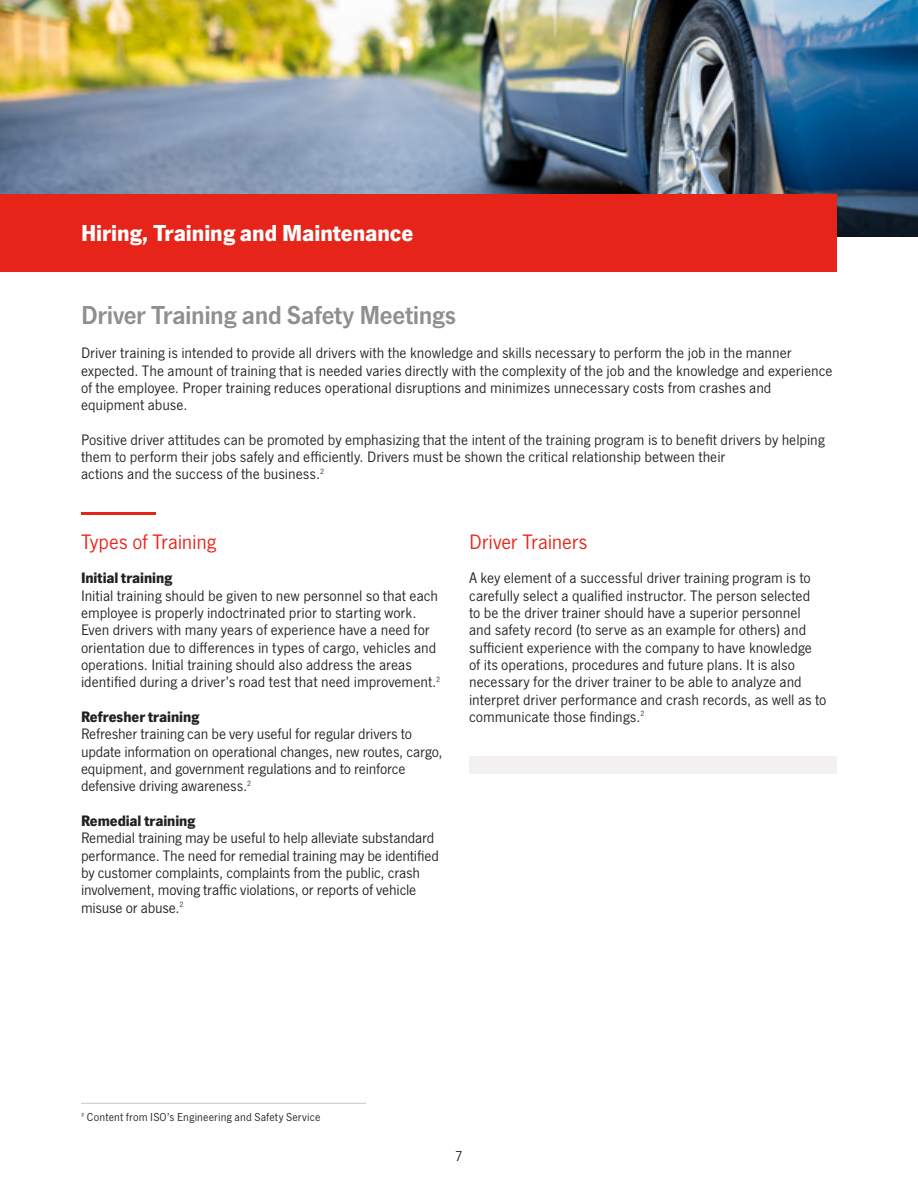
<style>
.page{position:relative;width:918px;height:1188px;background:#fff}
.page>*{position:absolute;margin:0;border:0;box-sizing:border-box;transform-origin:0 0}
.subhead_-_large_-_re{font:600 27px "SF News Gothic";letter-spacing:-.015em;color:#8f8f8f}
.headline_-_small{font:700 24px "SF News Gothic";letter-spacing:-.005em;color:#fff}
.subhead_-_medium_-_r{font:21.75px "SF News Gothic";letter-spacing:-.01em;color:#e72419}
.body{font:15.75px/17.2px "SF News Gothic";letter-spacing:-.005em;color:#231f20}
.subhead_-_small_-_bo{font:700 15.75px "SF News Gothic";letter-spacing:-.005em;color:#231f20}
.t1{font:15px "SF News Gothic";color:#231f20}
.body-2{font:12px "SF News Gothic";letter-spacing:.01em;color:#231f20}
</style>
<div class="page">
<hr style="left:81px;top:1103px;width:285px;height:1px;background:#c7c8ca">
<img style="left:1px;top:0;width:917px;height:237px">
<div style="left:0;top:194px;width:837px;height:78px;background:#e72419"></div>
<hr style="left:81px;top:512px;width:75px;height:2px;background:#e72419">
<div style="left:469px;top:757px;width:368px;height:17px;background:#f3f0f1"></div>
<p class="headline_-_small" style="left:81px;top:219px;width:334px">Hiring, Training and Maintenance</p>
<p class="subhead_-_large_-_re" style="left:81px;top:300px;width:377px">Driver Training and Safety Meetings</p>
<p class="body" style="left:81px;top:345px;width:753px">Driver training is intended to provide all drivers with the knowledge and skills necessary to perform the job in the manner expected. The amount of training that is needed varies directly with the complexity of the job and the knowledge and experience of the employee. Proper training reduces operational disruptions and minimizes unnecessary costs from crashes and equipment abuse.</p>
<p class="body" style="left:81px;top:431px;width:745px">Positive driver attitudes can be promoted by emphasizing that the intent of the training program is to benefit drivers by helping them to perform their jobs safely and efficiently. Drivers must be shown the critical relationship between their</p>
<p class="body" style="left:81px;top:466px;width:245px">actions and the success of the business.<sup>2</sup></p>
<p class="subhead_-_medium_-_r" style="left:81px;top:530px;width:137px">Types of Training</p>
<p class="subhead_-_small_-_bo" style="left:81px;top:569px;width:93px">Initial training</p>
<p class="body" style="left:81px;top:587px;width:361px">Initial training should be given to new personnel so that each employee is properly indoctrinated prior to starting work.<br>Even drivers with many years of experience have a need for orientation due to differences in types of cargo, vehicles and operations. Initial training should also address the areas identified during a driver’s road test that need improvement.<sup>2</sup></p>
<p class="subhead_-_small_-_bo" style="left:81px;top:707px;width:120px">Refresher training</p>
<p class="body" style="left:81px;top:726px;width:363px">Refresher training can be very useful for regular drivers to update information on operational changes, new routes, cargo, equipment, and government regulations and to reinforce defensive driving awareness.<sup>2</sup></p>
<p class="subhead_-_small_-_bo" style="left:81px;top:811px;width:116px">Remedial training</p>
<p class="body" style="left:81px;top:830px;width:360px">Remedial training may be useful to help alleviate substandard performance. The need for remedial training may be identified by customer complaints, complaints from the public, crash involvement, moving traffic violations, or reports of vehicle misuse or abuse.<sup>2</sup></p>
<p class="subhead_-_medium_-_r" style="left:469px;top:530px;width:120px">Driver Trainers</p>
<p class="body" style="left:469px;top:570px;width:359px">A key element of a successful driver training program is to carefully select a qualified instructor. The person selected<br>to be the driver trainer should have a superior personnel and safety record (to serve as an example for others) and sufficient experience with the company to have knowledge of its operations, procedures and future plans. It is also necessary for the driver trainer to be able to analyze and interpret driver performance and crash records, as well as to communicate those findings.<sup>2</sup></p>
<p class="body-2" style="left:81px;top:1110px;width:241px">2 Content from ISO’s Engineering and Safety Service</p>
<p class="t1" style="left:455px;top:1148px;width:9px">7</p>
</div>
